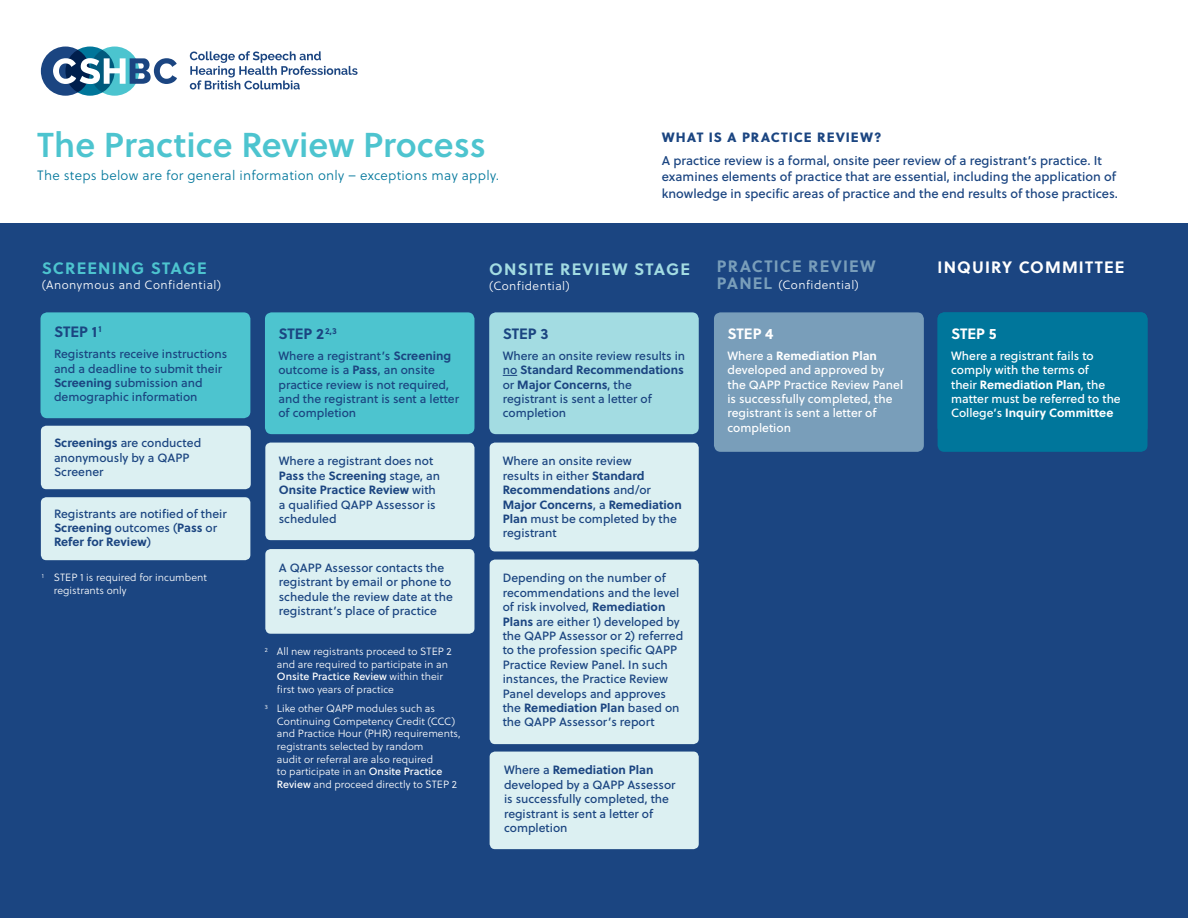
<style>
.page{position:relative;width:1188px;height:918px;background:#fff}
.page>*{position:absolute;margin:0;border:0;box-sizing:border-box;transform-origin:0 0}
.t1{font:34.5px "Soleil Sb";color:#4dc4cf}
.t2{font:700 16.5px "Soleil";letter-spacing:.07em;color:#a3dce2}
.t3{font:700 16.5px "Soleil";letter-spacing:.07em;color:#fff}
.t4{font:700 16.5px "Soleil";letter-spacing:.07em;color:#4dc4cf}
.t5{font:700 16.5px "Soleil";letter-spacing:.07em;color:#799eba}
.t6{font:700 15px "Soleil";color:#1b4581}
.t7{font:700 15px "Soleil";color:#fff}
.t8{font:13.5px "Soleil Lt";letter-spacing:.02em;color:#00769b}
.t9{font:13.5px "Soleil Xb";letter-spacing:.07em;color:#1b4581}
.t10{font:12.75px/16.5px "Soleil Bk";color:#1b4581}
.t11{font:12.75px/16.5px "Soleil Sb";color:#fff}
.t12{font:12.75px "Soleil Xb";color:#fff}
.t13{font:12px/14.4px "Soleil Bk";color:#1b4581}
.t14{font:700 12px/14.4px "Soleil";color:#1b4581}
.t15{font:12px/14.4px "Soleil Bk";color:#fff}
.t16{font:700 12px "Soleil";color:#fff}
.t17{font:12px "Soleil Lt";letter-spacing:.04em;color:#fff}
.t18{font:10.5px/12.6px "Soleil Lt";color:#fff}
.t19{font:10.5px "Soleil Bk";color:#fff}
.s1{font-family:"Soleil";font-weight:700;font-size:16.5px;color:#799eba}
.s2{font-family:"Soleil";font-weight:700}
.s3{font-family:"Soleil Bk";font-weight:400}
.s4{font-family:"Soleil Lt"}
.s5{font-family:"Soleil Bk"}
.s6{font-family:"Soleil Sb"}
</style>
<div class="page">
<div style="left:0;top:224px;width:1188px;height:694px;background:#1b4581"></div>
<div style="left:90px;top:47px;width:49px;height:49px;background:#4bc4cf;border-radius:50%"></div>
<svg style="left:65px;top:47px;width:50px;height:49px"></svg>
<svg style="left:41px;top:47px;width:49px;height:49px"></svg>
<svg style="left:53px;top:58px;width:124px;height:26px"></svg>
<svg style="left:190px;top:51px;width:168px;height:38px"></svg>
<div style="left:41px;top:426px;width:210px;height:63px;background:#dcf0f2;border-radius:5px"></div>
<div style="left:40px;top:312px;width:210px;height:106px;background:#4dc4cf;border-radius:7px"></div>
<div style="left:41px;top:497px;width:209px;height:63px;background:#dcf0f2;border-radius:5px"></div>
<div style="left:265px;top:312px;width:209px;height:122px;background:#4dc4cf;border-radius:7px"></div>
<div style="left:265px;top:443px;width:209px;height:97px;background:#dcf0f2;border-radius:5px"></div>
<div style="left:265px;top:549px;width:209px;height:85px;background:#dcf0f2;border-radius:5px"></div>
<div style="left:490px;top:443px;width:209px;height:108px;background:#dcf0f2;border-radius:5px"></div>
<div style="left:489px;top:312px;width:210px;height:122px;background:#a3dce2;border-radius:7px"></div>
<svg style="left:503px;top:375px;width:14px;height:1px"></svg>
<div style="left:490px;top:560px;width:209px;height:184px;background:#dcf0f2;border-radius:5px"></div>
<div style="left:490px;top:752px;width:209px;height:97px;background:#dcf0f2;border-radius:5px"></div>
<div style="left:938px;top:312px;width:210px;height:140px;background:#00769b;border-radius:7px"></div>
<div style="left:714px;top:312px;width:210px;height:140px;background:#799eba;border-radius:7px"></div>
<h1 class="t1" style="left:37px;top:119px;width:450px">The Practice Review Process</h1>
<p class="t8" style="left:37px;top:166px;width:463px">The steps below are for general information only – exceptions may apply.</p>
<p class="t9" style="left:662px;top:126px;width:221px">WHAT IS A PRACTICE REVIEW?</p>
<p class="t10" style="left:662px;top:152px;width:458px">A practice review is a formal, onsite peer review of a registrant’s practice. It examines elements of practice that are essential, including the application of knowledge in specific areas of practice and the end results of those practices.</p>
<h2 class="t4" style="left:42px;top:256px;width:166px">SCREENING STAGE</h2>
<p class="t17" style="left:42px;top:277px;width:181px">(Anonymous and Confidential)</p>
<h2 class="t2" style="left:489px;top:256px;width:202px">ONSITE REVIEW STAGE</h2>
<p class="t17" style="left:489px;top:277px;width:82px">(Confidential)</p>
<h2 class="t5" style="left:717px;top:253px;width:160px">PRACTICE REVIEW</h2>
<p class="t17" style="left:717px;top:276px;width:143px"><span class="s1">PANEL</span> (Confidential)</p>
<h2 class="t3" style="left:938px;top:254px;width:188px">INQUIRY COMMITTEE</h2>
<p class="t6" style="left:54px;top:320px;width:49px">STEP 1<sup>1</sup></p>
<p class="t13" style="left:54px;top:346px;width:175px">Registrants receive instructions and a deadline to submit their<br><span class="s2">Screening</span> submission and demographic information</p>
<p class="t13" style="left:54px;top:435px;width:149px"><span class="s2">Screenings</span> are conducted anonymously by a QAPP<br>Screener</p>
<p class="t13" style="left:54px;top:506px;width:174px">Registrants are notified of their</p>
<p class="t14" style="left:54px;top:520px;width:165px">Screening <span class="s3">outcomes (</span>Pass <span class="s3">or<br></span>Refer for Review<span class="s3">)</span></p>
<p class="t18" style="left:54px;top:571px;width:155px;text-indent:-12px"><sup>1</sup> STEP 1 is required for incumbent registrants only</p>
<p class="t6" style="left:278px;top:322px;width:60px">STEP 2<sup>2,3</sup></p>
<p class="t13" style="left:278px;top:348px;width:182px">Where a registrant’s <span class="s2">Screening </span>outcome is a <span class="s2">Pass</span>, an onsite practice review is not required, and the registrant is sent a letter of completion</p>
<p class="t13" style="left:279px;top:453px;width:156px">Where a registrant does not</p>
<p class="t14" style="left:279px;top:468px;width:163px">Pass <span class="s3">the</span> Screening <span class="s3">stage, an<br></span>Onsite Practice Review <span class="s3">with</span></p>
<p class="t13" style="left:279px;top:497px;width:158px">a qualified QAPP Assessor is scheduled</p>
<p class="t13" style="left:279px;top:560px;width:176px">A QAPP Assessor contacts the registrant by email or phone to schedule the review date at the registrant’s place of practice</p>
<p class="t18" style="left:277px;top:645px;width:176px;text-indent:-12px"><sup>2</sup> All new registrants proceed to STEP 2 and are required to participate in an</p>
<p class="t19" style="left:277px;top:669px;width:168px">Onsite Practice Review <span class="s4">within their</span></p>
<p class="t18" style="left:265px;top:679px;width:172px;line-height:19.4px;text-indent:12px">first two years of practice<br><sup>3</sup> Like other QAPP modules such as</p>
<p class="t18" style="left:277px;top:715px;width:185px">Continuing Competency Credit (CCC) and Practice Hour (PHR) requirements, registrants selected by random<br>audit or referral are also required<br>to participate in an <span class="s5">Onsite Practice Review</span> and proceed directly to STEP 2</p>
<p class="t6" style="left:503px;top:322px;width:47px">STEP 3</p>
<p class="t13" style="left:503px;top:348px;width:184px">Where an onsite review results in</p>
<p class="t14" style="left:503px;top:362px;width:183px"><span class="s3">no</span> Standard Recommendations <span class="s3">or</span> Major Concerns<span class="s3">, the</span></p>
<p class="t13" style="left:503px;top:391px;width:151px">registrant is sent a letter of completion</p>
<p class="t13" style="left:503px;top:453px;width:143px">Where an onsite review results in either <span class="s2">Standard</span></p>
<p class="t14" style="left:503px;top:482px;width:181px">Recommendations <span class="s3">and/or<br></span>Major Concerns<span class="s3">, a</span> Remediation</p>
<p class="t13" style="left:503px;top:511px;width:176px"><span class="s2">Plan</span> must be completed by the registrant</p>
<p class="t13" style="left:503px;top:570px;width:182px">Depending on the number of recommendations and the level of risk involved, <span class="s2">Remediation<br>Plans</span> are either 1) developed by the QAPP Assessor or 2) referred to the profession specific QAPP<br>Practice Review Panel. In such instances, the Practice Review<br>Panel develops and approves</p>
<p class="t14" style="left:503px;top:700px;width:178px"><span class="s3">the</span> Remediation Plan <span class="s3">based on</span></p>
<p class="t13" style="left:503px;top:714px;width:153px">the QAPP Assessor’s report</p>
<p class="t14" style="left:504px;top:762px;width:151px"><span class="s3">Where a</span> Remediation Plan</p>
<p class="t13" style="left:504px;top:777px;width:173px">developed by a QAPP Assessor is successfully completed, the registrant is sent a letter of completion</p>
<p class="t7" style="left:727px;top:322px;width:48px">STEP 4</p>
<p class="t16" style="left:727px;top:346px;width:151px"><span class="s3">Where a</span> Remediation Plan</p>
<p class="t15" style="left:727px;top:362px;width:177px">developed and approved by the QAPP Practice Review Panel is successfully completed, the registrant is sent a letter of completion</p>
<p class="t7" style="left:951px;top:322px;width:47px">STEP 5</p>
<p class="t15" style="left:951px;top:348px;width:144px">Where a registrant fails to comply with the terms of</p>
<p class="t16" style="left:951px;top:375px;width:156px"><span class="s3">their</span> Remediation Plan<span class="s3">, the</span></p>
<p class="t15" style="left:951px;top:391px;width:171px">matter must be referred to the</p>
<p class="t16" style="left:951px;top:404px;width:164px"><span class="s3">College’s</span> Inquiry Committee</p>
<p class="t11" style="left:951px;top:349px;width:156px">Where a registrant fails to comply with the terms of</p>
<p class="t12" style="left:951px;top:380px;width:167px"><span class="s6">their</span> Remediation Plan<span class="s6">, the</span></p>
<p class="t11" style="left:951px;top:398px;width:184px">matter must be referred to the</p>
</div>
